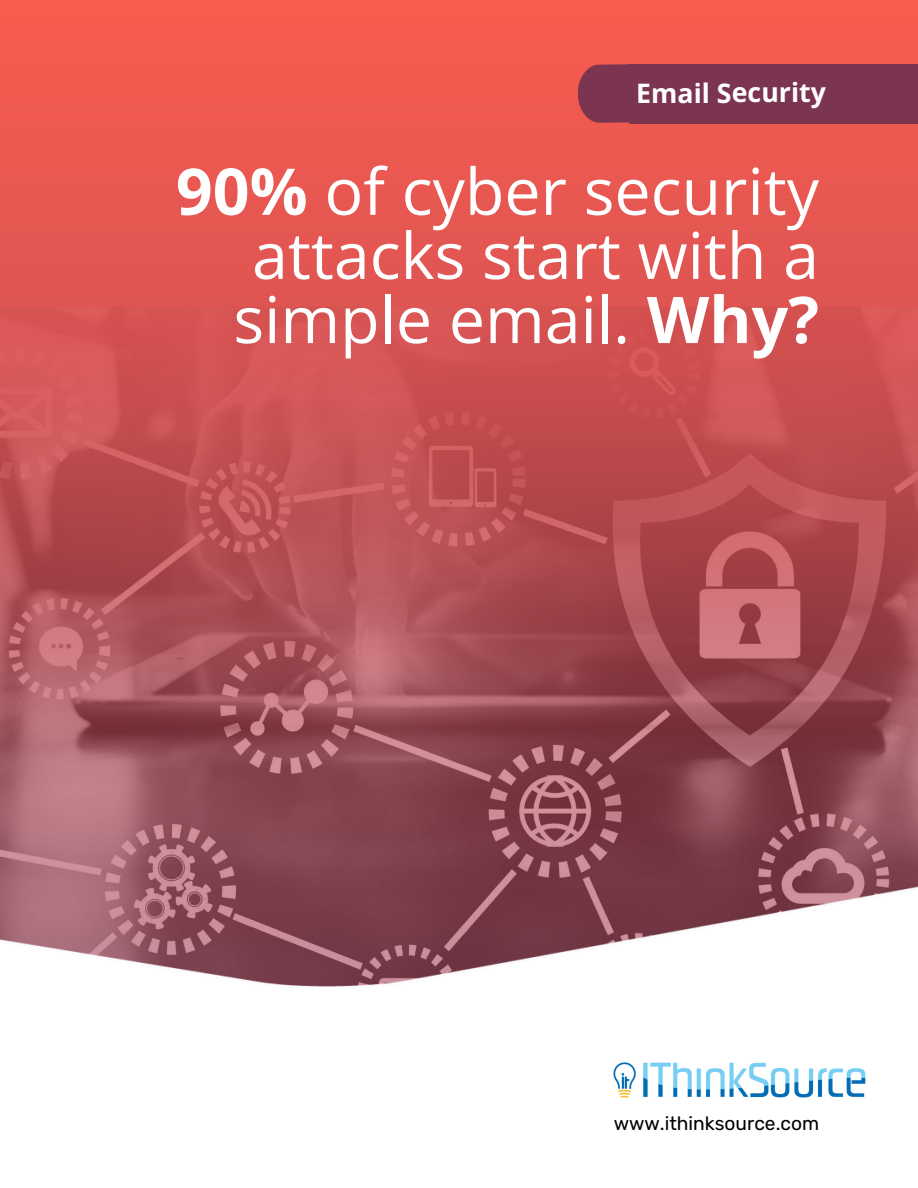
<style>
.page{position:relative;width:918px;height:1188px;background:#f45b4f}
.page>*{position:absolute;margin:0;border:0;box-sizing:border-box;transform-origin:0 0}
.t1{font:64.5px/64.2px "Open Sans";color:#fff;text-align:justify}
.t2{font:700 26.85px "Open Sans";letter-spacing:-.005em;color:#fff}
.t3{font:19.2px "Rubik";color:#000}
.s1{font-weight:700}
</style>
<div class="page">
<img style="left:0;top:123px;width:918px;height:747px">
<img style="left:0;top:870px;width:918px;height:318px">
<div style="left:630px;top:64px;width:288px;height:59px;background:#7b3551"></div>
<svg style="left:578px;top:64px;width:52px;height:59px"></svg>
<img style="left:614px;top:1059px;width:253px;height:42px">
<p class="t2" style="left:636px;top:74px;width:191px">Email Security</p>
<h2 class="t1" style="left:233px;top:158px;width:587px;text-indent:-58px"><span class="s1">90%</span> of cyber security attacks start with a simple email. <span class="s1">Why?</span></h2>
<h1 class="t3" style="left:614px;top:1112px;width:207px">www.ithinksource.com</h1>
</div>
